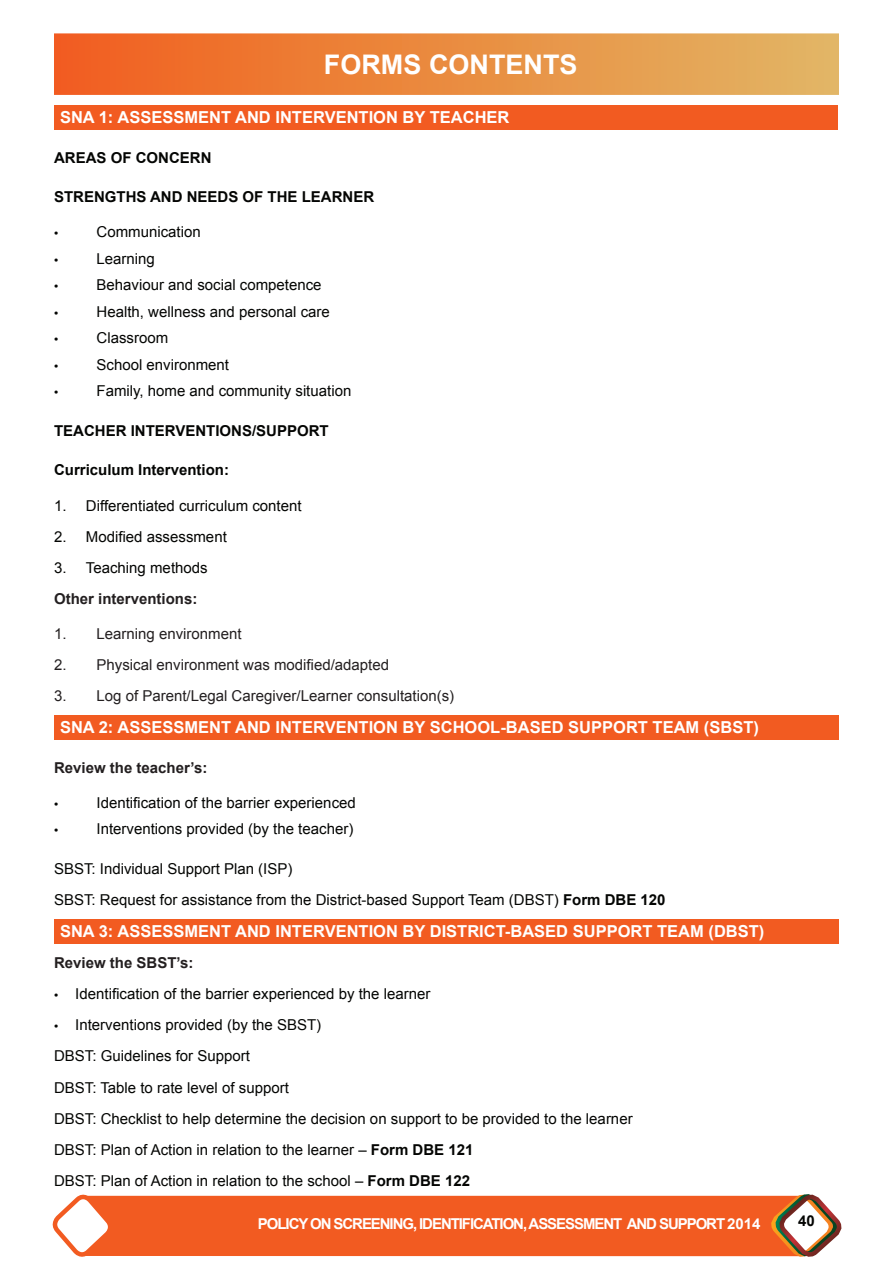
<style>
.page{position:relative;width:893px;height:1263px;background:#fff}
.page>*{position:absolute;margin:0;border:0;box-sizing:border-box;transform-origin:0 0}
.t1{font:700 27px "Arial";color:#fff}
.t2{font:700 16.5px "Arial";color:#fff}
.t3{font:15px/31px "Arial";color:#040503}
.t4{font:15px "Arial";color:#231f20}
.t5{font:700 15px "Arial";color:#040503}
.t6{font:700 15px "Arial";letter-spacing:-.07em;color:#fff}
.t7{font:700 15px "Arial";color:#231f20}
.t8{font:15px "Myriad Pro";color:#040503}
.s1{font-weight:700}
.s2{font-family:"Myriad Pro"}
</style>
<div class="page">
<svg style="left:52px;top:1194px;width:790px;height:63px;background:#ef6f3d"></svg>
<div style="left:54px;top:33px;width:785px;height:62px;background:linear-gradient(to right,#f25e1e,#e2b764)"></div>
<div style="left:54px;top:105px;width:783px;height:24px;background:#f25b21"></div>
<div style="left:54px;top:715px;width:785px;height:24px;background:#f25b21"></div>
<div style="left:54px;top:919px;width:785px;height:24px;background:#f25b21"></div>
<h1 class="t1" style="left:324px;top:46px;width:255px">FORMS CONTENTS</h1>
<p class="t2" style="left:60px;top:106px;width:451px">SNA 1: ASSESSMENT AND INTERVENTION BY TEACHER</p>
<p class="t5" style="left:54px;top:147px;width:159px">AREAS OF CONCERN</p>
<p class="t5" style="left:54px;top:187px;width:322px">STRENGTHS AND NEEDS OF THE LEARNER</p>
<p class="t8" style="left:54px;top:223px;width:6px">•</p>
<p class="t3" style="left:97px;top:217px;width:106px">Communication</p>
<p class="t8" style="left:54px;top:249px;width:6px">•</p>
<p class="t3" style="left:97px;top:243px;width:60px">Learning</p>
<p class="t8" style="left:54px;top:276px;width:6px">•</p>
<p class="t3" style="left:97px;top:270px;width:227px">Behaviour and social competence</p>
<p class="t8" style="left:54px;top:302px;width:6px">•</p>
<p class="t3" style="left:97px;top:296px;width:235px">Health, wellness and personal care</p>
<p class="t8" style="left:54px;top:329px;width:6px">•</p>
<p class="t3" style="left:97px;top:323px;width:73px">Classroom</p>
<p class="t8" style="left:54px;top:355px;width:6px">•</p>
<p class="t3" style="left:97px;top:349px;width:134px">School environment</p>
<p class="t8" style="left:54px;top:382px;width:6px">•</p>
<p class="t3" style="left:97px;top:376px;width:256px">Family, home and community situation</p>
<p class="t5" style="left:54px;top:420px;width:276px">TEACHER INTERVENTIONS/SUPPORT</p>
<p class="t5" style="left:54px;top:460px;width:177px">Curriculum Intervention:</p>
<p class="t3" style="left:54px;top:490px;width:249px">1. Differentiated curriculum content</p>
<p class="t3" style="left:54px;top:521px;width:174px">2. Modified assessment</p>
<p class="t3" style="left:54px;top:552px;width:155px">3. Teaching methods</p>
<p class="t7" style="left:54px;top:588px;width:145px">Other interventions:</p>
<p class="t4" style="left:54px;top:624px;width:189px">1. Learning environment</p>
<p class="t4" style="left:54px;top:655px;width:337px">2. Physical environment was modified/adapted</p>
<p class="t4" style="left:54px;top:686px;width:402px">3. Log of Parent/Legal Caregiver/Learner consultation(s)</p>
<p class="t2" style="left:60px;top:716px;width:700px">SNA 2: ASSESSMENT AND INTERVENTION BY SCHOOL-BASED SUPPORT TEAM (SBST)</p>
<p class="t7" style="left:54px;top:758px;width:155px">Review the teacher’s:</p>
<p class="t8" style="left:54px;top:794px;width:6px">•</p>
<p class="t3" style="left:97px;top:787px;width:261px">Identification of the barrier experienced</p>
<p class="t8" style="left:54px;top:820px;width:6px">•</p>
<p class="t3" style="left:97px;top:814px;width:258px">Interventions provided (by the teacher)</p>
<p class="t3" style="left:54px;top:853px;width:613px">SBST: Individual Support Plan (ISP)<br>SBST: Request for assistance from the District-based Support Team (DBST) <span class="s1">Form DBE 120</span></p>
<p class="t2" style="left:60px;top:921px;width:706px">SNA 3: ASSESSMENT AND INTERVENTION BY DISTRICT-BASED SUPPORT TEAM (DBST)</p>
<p class="t7" style="left:54px;top:953px;width:141px">Review the SBST’s:</p>
<p class="t3" style="left:54px;top:979px;width:378px"><span class="s2">•</span> Identification of the barrier experienced by the learner</p>
<p class="t3" style="left:54px;top:1010px;width:580px"><span class="s2">•</span> Interventions provided (by the SBST)<br>DBST: Guidelines for Support<br>DBST: Table to rate level of support<br>DBST: Checklist to help determine the decision on support to be provided to the learner DBST: Plan of Action in relation to the learner – <span class="s1">Form DBE 121<br></span>DBST: Plan of Action in relation to the school – <span class="s1">Form DBE 122</span></p>
<p class="t6" style="left:258px;top:1214px;width:504px">POLICY ON SCREENING, IDENTIFICATION, ASSESSMENT AND SUPPORT 2014</p>
<p class="t5" style="left:798px;top:1211px;width:18px">40</p>
</div>
